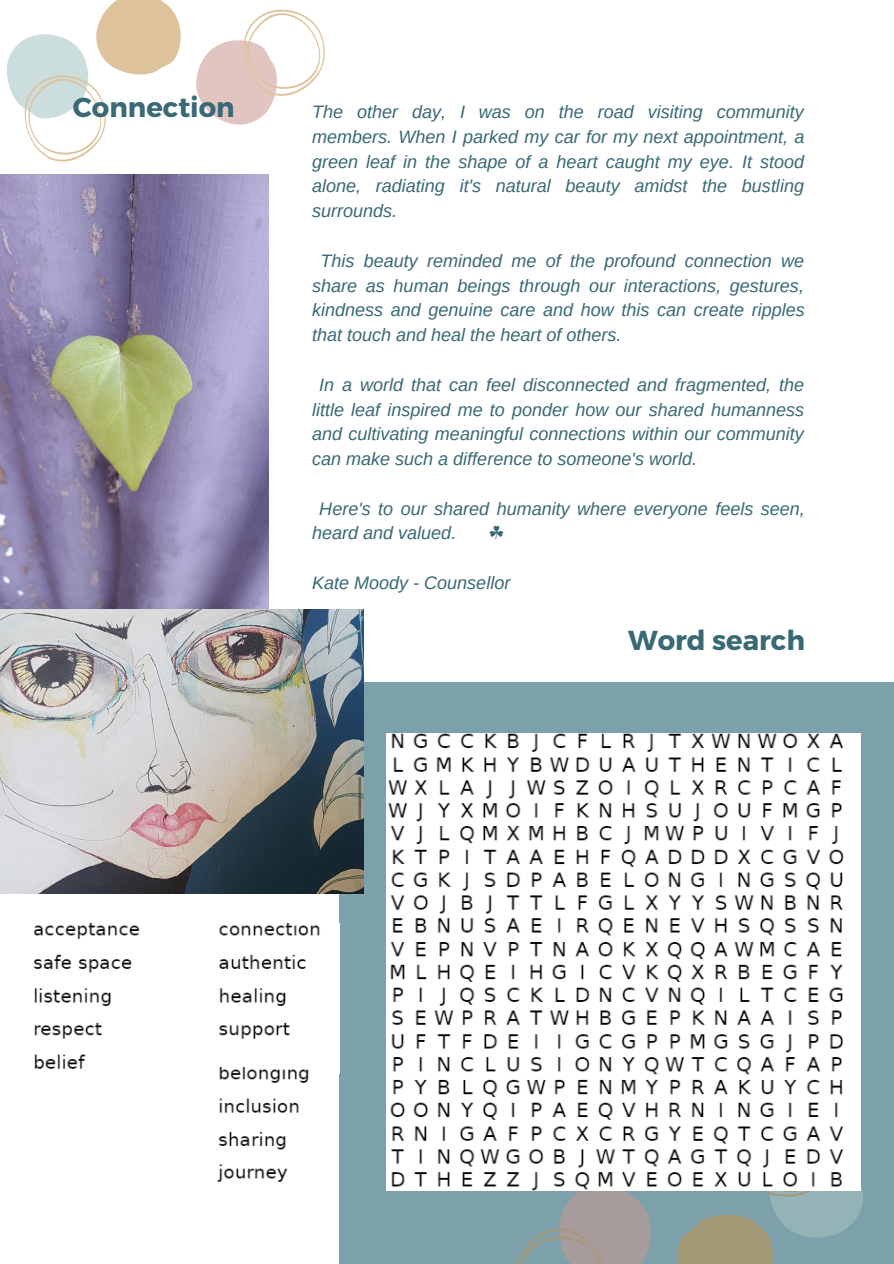
<style>
.page{position:relative;width:894px;height:1264px;background:#fff}
.page>*{position:absolute;margin:0;border:0;box-sizing:border-box;transform-origin:0 0}
.t1{font:700 27.45px "Montserrat";color:#396975}
.t2{font:italic 18px/24.8px "Arimo";color:#396975;text-align:justify}
.t3{font:18px "DejaVu Sans";color:#396975}
</style>
<div class="page">
<svg style="left:196px;top:9px;width:129px;height:116px"></svg>
<svg style="left:7px;top:0;width:174px;height:162px"></svg>
<div style="left:339px;top:681px;width:554px;height:582px;background:#7da1aa"></div>
<svg style="left:503px;top:1090px;width:360px;height:173px"></svg>
<img style="left:0;top:174px;width:268px;height:435px">
<img style="left:386px;top:733px;width:474px;height:457px">
<img style="left:33px;top:923px;width:307px;height:150px">
<img style="left:0;top:609px;width:363px;height:284px">
<img style="left:191px;top:1067px;width:139px;height:115px">
<p class="t1" style="left:73px;top:89px;width:163px">Connection</p>
<p class="t2" style="left:312px;top:99px;width:493px">The other day, I was on the road visiting community members. When I parked my car for my next appointment, a green leaf in the shape of a heart caught my eye. It stood alone, radiating it's natural beauty amidst the bustling surrounds.</p>
<p class="t2" style="left:312px;top:248px;width:494px;text-indent:8px">This beauty reminded me of the profound connection we share as human beings through our interactions, gestures, kindness and genuine care and how this can create ripples that touch and heal the heart of others.</p>
<p class="t2" style="left:312px;top:372px;width:493px;text-indent:7px">In a world that can feel disconnected and fragmented, the little leaf inspired me to ponder how our shared humanness and cultivating meaningful connections within our community can make such a difference to someone's world.</p>
<p class="t2" style="left:312px;top:496px;width:494px;text-indent:7px">Here's to our shared humanity where everyone feels seen, heard and valued.</p>
<p class="t3" style="left:488px;top:522px;width:18px">☘</p>
<p class="t2" style="left:312px;top:570px;width:200px">Kate Moody - Counsellor</p>
<p class="t1" style="left:628px;top:622px;width:178px">Word search</p>
</div>
